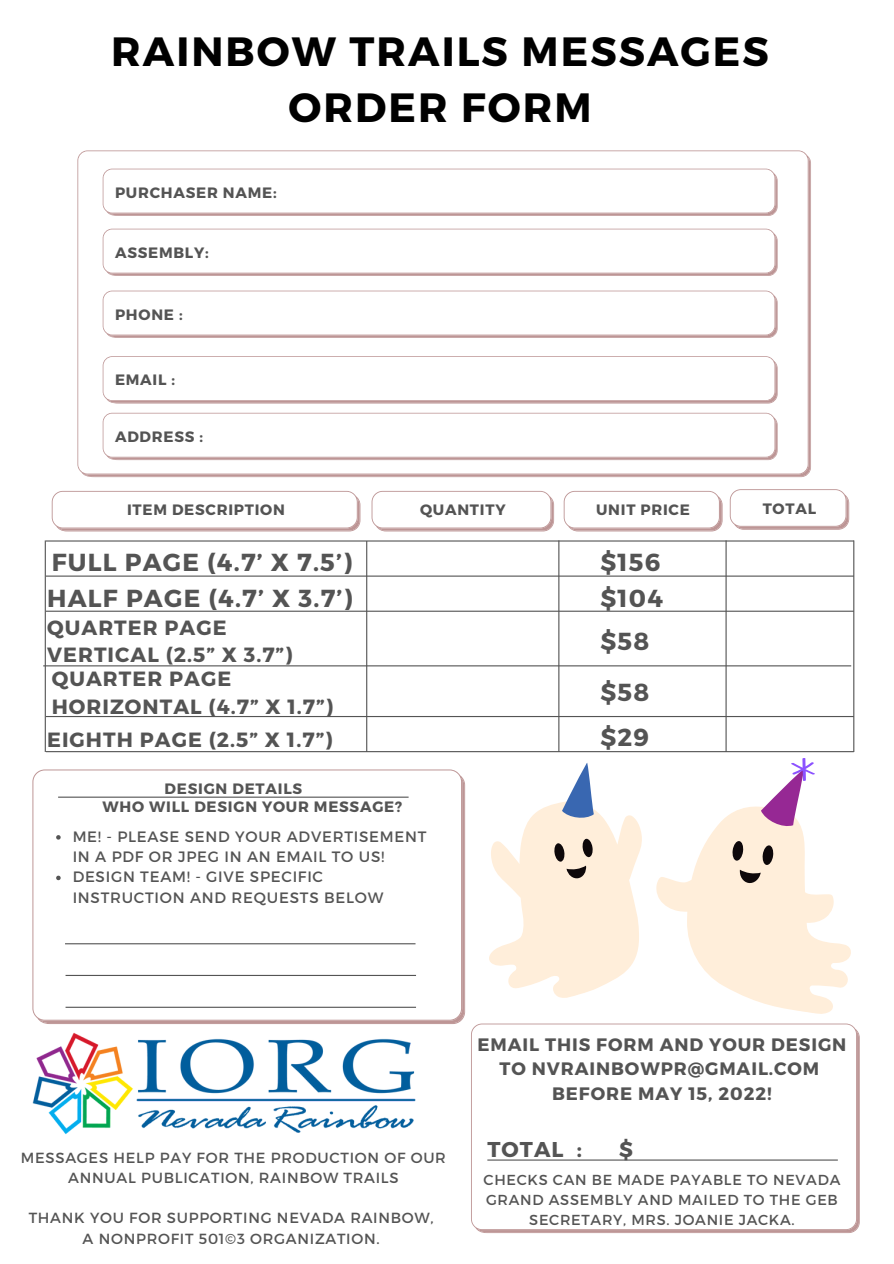
<style>
.page{position:relative;width:894px;height:1264px;background:#fff}
.page>*{position:absolute;margin:0;border:0;box-sizing:border-box;transform-origin:0 0}
.t1{font:700 40.8px/56.1px "Montserrat";letter-spacing:.05em;color:#000;text-align:center}
.t2{font:700 24.6px "Montserrat";letter-spacing:.05em;color:#545454}
.t3{font:700 21.45px "Montserrat";letter-spacing:.05em;color:#545454}
.t4{font:700 20.55px/27.8px "Montserrat";letter-spacing:.05em;color:#545454}
.t5{font:700 18px/24.6px "Montserrat";letter-spacing:.05em;color:#545454;text-align:center}
.t6{font:700 15px "Montserrat";letter-spacing:.05em;color:#545454}
.t7{font:15px/20.2px "Montserrat";letter-spacing:.05em;color:#545454}
.t8{font:14.7px/20.2px "Montserrat";letter-spacing:.05em;color:#545454;text-align:center}
.t9{font:14.55px/20.2px "Montserrat";letter-spacing:.05em;color:#545454;text-align:center}
</style>
<div class="page">
<svg style="left:77px;top:150px;width:733px;height:327px"></svg>
<svg style="left:103px;top:413px;width:674px;height:47px"></svg>
<svg style="left:563px;top:491px;width:159px;height:40px"></svg>
<svg style="left:729px;top:489px;width:120px;height:40px"></svg>
<svg style="left:371px;top:491px;width:183px;height:40px"></svg>
<svg style="left:52px;top:491px;width:308px;height:40px"></svg>
<hr style="left:853px;top:540px;width:1px;height:457px;background:#545454">
<hr style="left:45px;top:540px;width:1px;height:456px;background:#545454">
<hr style="left:366px;top:541px;width:1px;height:457px;background:#545454">
<hr style="left:558px;top:540px;width:1px;height:457px;background:#545454">
<hr style="left:725px;top:540px;width:1px;height:457px;background:#545454">
<div style="left:21px;top:752px;width:860px;height:262px;background:#fff"></div>
<hr style="left:46px;top:540px;width:807px;height:1px;background:#545454">
<hr style="left:46px;top:575px;width:807px;height:1px;background:#545454">
<hr style="left:46px;top:610px;width:807px;height:1px;background:#545454">
<hr style="left:43px;top:665px;width:808px;height:1px;background:#545454">
<hr style="left:46px;top:716px;width:807px;height:1px;background:#545454">
<hr style="left:46px;top:751px;width:807px;height:1px;background:#545454">
<svg style="left:32px;top:769px;width:433px;height:255px"></svg>
<svg style="left:471px;top:1023px;width:388px;height:209px"></svg>
<hr style="left:58px;top:796px;width:350px;height:1px;background:#545454">
<hr style="left:65px;top:943px;width:350px;height:1px;background:#545454">
<hr style="left:487px;top:1159px;width:350px;height:1px;background:#545454">
<hr style="left:66px;top:974px;width:350px;height:2px;background:#545454">
<hr style="left:66px;top:1006px;width:350px;height:1px;background:#545454">
<img style="left:32px;top:1007px;width:408px;height:128px">
<svg style="left:103px;top:356px;width:674px;height:47px"></svg>
<svg style="left:103px;top:290px;width:674px;height:48px"></svg>
<svg style="left:103px;top:229px;width:674px;height:47px"></svg>
<svg style="left:103px;top:169px;width:674px;height:47px"></svg>
<svg style="left:667px;top:806px;width:184px;height:208px;fill:#ffeeda"></svg>
<svg style="left:728px;top:840px;width:46px;height:45px;background:#c6b8a9"></svg>
<svg style="left:758px;top:758px;width:59px;height:72px"></svg>
<svg style="left:465px;top:763px;width:202px;height:247px"></svg>
<svg style="left:56px;top:835px;width:5px;height:4px"></svg>
<svg style="left:56px;top:875px;width:5px;height:5px"></svg>
<p class="t1" style="left:111px;top:22px;width:659px">RAINBOW TRAILS MESSAGES<br>ORDER FORM</p>
<p class="t6" style="left:115px;top:183px;width:163px">PURCHASER NAME:</p>
<p class="t6" style="left:115px;top:243px;width:95px">ASSEMBLY:</p>
<p class="t6" style="left:115px;top:304px;width:69px">PHONE :</p>
<p class="t6" style="left:115px;top:370px;width:62px">EMAIL :</p>
<p class="t6" style="left:115px;top:426px;width:89px">ADDRESS :</p>
<p class="t6" style="left:127px;top:500px;width:159px">ITEM DESCRIPTION</p>
<p class="t6" style="left:420px;top:500px;width:87px">QUANTITY</p>
<p class="t6" style="left:596px;top:500px;width:95px">UNIT PRICE</p>
<p class="t6" style="left:762px;top:498px;width:55px">TOTAL</p>
<p class="t2" style="left:52px;top:546px;width:302px">FULL PAGE (4.7’ X 7.5’)</p>
<p class="t2" style="left:47px;top:582px;width:307px">HALF PAGE (4.7’ X 3.7’)</p>
<p class="t4" style="left:47px;top:612px;width:247px">QUARTER PAGE<br>VERTICAL (2.5” X 3.7”)</p>
<p class="t4" style="left:52px;top:663px;width:283px">QUARTER PAGE<br>HORIZONTAL (4.7” X 1.7”)</p>
<p class="t4" style="left:47px;top:724px;width:287px">EIGHTH PAGE (2.5” X 1.7”)</p>
<p class="t6" style="left:165px;top:778px;width:139px">DESIGN DETAILS</p>
<p class="t6" style="left:103px;top:797px;width:301px">WHO WILL DESIGN YOUR MESSAGE?</p>
<p class="t7" style="left:73px;top:825px;width:355px">ME! - PLEASE SEND YOUR ADVERTISEMENT<br>IN A PDF OR JPEG IN AN EMAIL TO US!</p>
<p class="t7" style="left:73px;top:866px;width:312px">DESIGN TEAM! - GIVE SPECIFIC<br>INSTRUCTION AND REQUESTS BELOW</p>
<p class="t2" style="left:600px;top:546px;width:61px">$156</p>
<p class="t2" style="left:600px;top:582px;width:64px">$104</p>
<p class="t2" style="left:600px;top:625px;width:50px">$58</p>
<p class="t2" style="left:600px;top:676px;width:50px">$58</p>
<p class="t2" style="left:600px;top:721px;width:50px">$29</p>
<p class="t8" style="left:21px;top:1146px;width:426px">MESSAGES HELP PAY FOR THE PRODUCTION OF OUR<br>ANNUAL PUBLICATION, RAINBOW TRAILS</p>
<p class="t8" style="left:29px;top:1207px;width:406px">THANK YOU FOR SUPPORTING NEVADA RAINBOW,</p>
<p class="t8" style="left:83px;top:1227px;width:298px">A NONPROFIT 501©3 ORGANIZATION.</p>
<p class="t5" style="left:477px;top:1031px;width:370px">EMAIL THIS FORM AND YOUR DESIGN<br>TO NVRAINBOWPR@GMAIL.COM</p>
<p class="t5" style="left:552px;top:1080px;width:221px">BEFORE MAY 15, 2022!</p>
<p class="t3" style="left:487px;top:1135px;width:96px">TOTAL :</p>
<p class="t3" style="left:619px;top:1135px;width:15px">$</p>
<p class="t9" style="left:483px;top:1168px;width:358px">CHECKS CAN BE MADE PAYABLE TO NEVADA<br>GRAND ASSEMBLY AND MAILED TO THE GEB<br>SECRETARY, MRS. JOANIE JACKA.</p>
</div>
